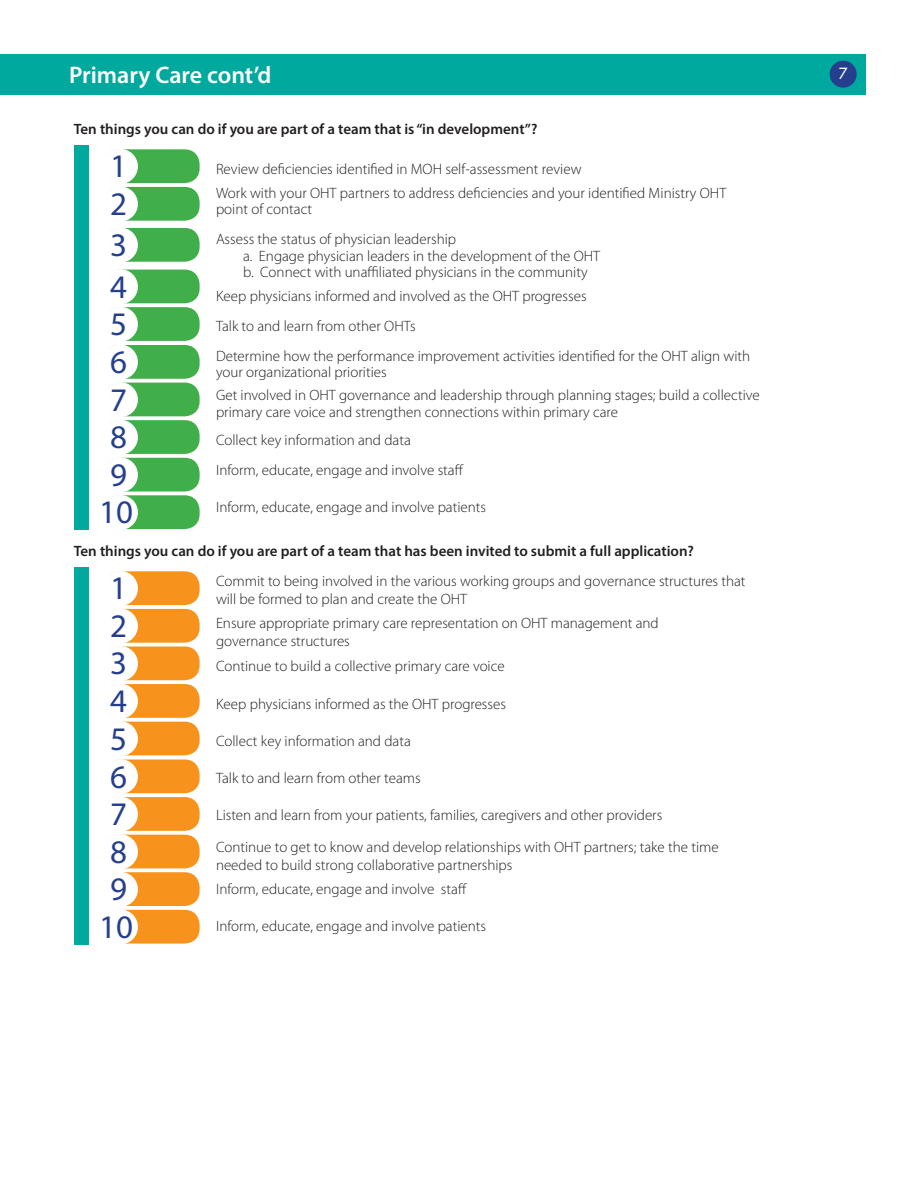
<style>
.page{position:relative;width:918px;height:1188px;background:#fff}
.page>*{position:absolute;margin:0;border:0;box-sizing:border-box;transform-origin:0 0}
.t1{font:33px/41.1px "Myriad Pro";color:#253f8e}
.t2{font:600 24px "Myriad Pro";color:#fff}
.t3{font:300 15px/30px "Myriad Pro";color:#231f20}
.t4{font:600 15px "Myriad Pro";color:#231f20}
.t5{font:15px "Futura";color:#fff}
</style>
<div class="page">
<div style="left:0;top:54px;width:865px;height:40px;background:#00a99d"></div>
<div style="left:830px;top:61px;width:27px;height:27px;background:#253f8e;border-radius:50%"></div>
<div style="left:74px;top:145px;width:14px;height:384px;background:#00a99d"></div>
<div style="left:74px;top:567px;width:14px;height:378px;background:#00a99d"></div>
<div style="left:105px;top:149px;width:95px;height:34px;background:#40ae49;border-radius:15px"></div>
<div style="left:103px;top:149px;width:35px;height:35px;background:#fff;border-radius:50%"></div>
<div style="left:105px;top:571px;width:95px;height:34px;background:#f7931d;border-radius:15px"></div>
<div style="left:103px;top:571px;width:35px;height:35px;background:#fff;border-radius:50%"></div>
<div style="left:105px;top:345px;width:95px;height:34px;background:#40ae49;border-radius:15px"></div>
<div style="left:103px;top:345px;width:35px;height:35px;background:#fff;border-radius:50%"></div>
<div style="left:105px;top:760px;width:95px;height:33px;background:#f7931d;border-radius:15px"></div>
<div style="left:103px;top:759px;width:35px;height:35px;background:#fff;border-radius:50%"></div>
<div style="left:105px;top:187px;width:95px;height:34px;background:#40ae49;border-radius:15px"></div>
<div style="left:103px;top:187px;width:35px;height:34px;background:#fff;border-radius:50%"></div>
<div style="left:105px;top:228px;width:95px;height:34px;background:#40ae49;border-radius:15px"></div>
<div style="left:103px;top:228px;width:35px;height:35px;background:#fff;border-radius:50%"></div>
<div style="left:105px;top:609px;width:95px;height:34px;background:#f7931d;border-radius:15px"></div>
<div style="left:103px;top:609px;width:35px;height:34px;background:#fff;border-radius:50%"></div>
<div style="left:105px;top:383px;width:95px;height:33px;background:#40ae49;border-radius:15px"></div>
<div style="left:103px;top:382px;width:35px;height:35px;background:#fff;border-radius:50%"></div>
<div style="left:105px;top:797px;width:95px;height:34px;background:#f7931d;border-radius:15px"></div>
<div style="left:103px;top:797px;width:35px;height:35px;background:#fff;border-radius:50%"></div>
<div style="left:105px;top:646px;width:95px;height:34px;background:#f7931d;border-radius:15px"></div>
<div style="left:103px;top:646px;width:35px;height:35px;background:#fff;border-radius:50%"></div>
<div style="left:105px;top:420px;width:95px;height:34px;background:#40ae49;border-radius:15px"></div>
<div style="left:103px;top:420px;width:35px;height:35px;background:#fff;border-radius:50%"></div>
<div style="left:105px;top:835px;width:95px;height:33px;background:#f7931d;border-radius:15px"></div>
<div style="left:103px;top:834px;width:35px;height:35px;background:#fff;border-radius:50%"></div>
<div style="left:105px;top:270px;width:95px;height:33px;background:#40ae49;border-radius:15px"></div>
<div style="left:103px;top:269px;width:35px;height:35px;background:#fff;border-radius:50%"></div>
<div style="left:105px;top:684px;width:95px;height:34px;background:#f7931d;border-radius:15px"></div>
<div style="left:103px;top:684px;width:35px;height:35px;background:#fff;border-radius:50%"></div>
<div style="left:105px;top:458px;width:95px;height:34px;background:#40ae49;border-radius:15px"></div>
<div style="left:103px;top:457px;width:35px;height:35px;background:#fff;border-radius:50%"></div>
<div style="left:105px;top:872px;width:95px;height:34px;background:#f7931d;border-radius:15px"></div>
<div style="left:103px;top:872px;width:35px;height:35px;background:#fff;border-radius:50%"></div>
<div style="left:105px;top:307px;width:95px;height:34px;background:#40ae49;border-radius:15px"></div>
<div style="left:103px;top:307px;width:35px;height:35px;background:#fff;border-radius:50%"></div>
<div style="left:105px;top:722px;width:95px;height:33px;background:#f7931d;border-radius:15px"></div>
<div style="left:103px;top:721px;width:35px;height:35px;background:#fff;border-radius:50%"></div>
<div style="left:105px;top:495px;width:95px;height:34px;background:#40ae49;border-radius:15px"></div>
<div style="left:103px;top:495px;width:35px;height:35px;background:#fff;border-radius:50%"></div>
<div style="left:105px;top:910px;width:95px;height:34px;background:#f7931d;border-radius:15px"></div>
<div style="left:103px;top:909px;width:35px;height:35px;background:#fff;border-radius:50%"></div>
<h2 class="t2" style="left:69px;top:60px;width:204px">Primary Care cont’d</h2>
<p class="t4" style="left:74px;top:120px;width:465px">Ten things you can do if you are part of a team that is “in development”?</p>
<h1 class="t1" style="left:110px;top:145px;width:18px">1</h1>
<h1 class="t1" style="left:110px;top:183px;width:18px">2<br>3</h1>
<h1 class="t1" style="left:110px;top:265px;width:18px">4</h1>
<h1 class="t1" style="left:110px;top:303px;width:18px">5</h1>
<h1 class="t1" style="left:110px;top:341px;width:18px">6</h1>
<h1 class="t1" style="left:110px;top:378px;width:18px">7</h1>
<h1 class="t1" style="left:110px;top:416px;width:18px">8</h1>
<h1 class="t1" style="left:110px;top:454px;width:18px">9</h1>
<h1 class="t1" style="left:99px;top:491px;width:35px">10</h1>
<p class="t3" style="left:216px;top:157px;width:512px;line-height:24.3px">Review deficiencies identified in MOH self-assessment review<br>Work with your OHT partners to address deficiencies and your identified Ministry OHT</p>
<p class="t3" style="left:216px;top:195px;width:242px">point of contact<br>Assess the status of physician leadership</p>
<p class="t3" style="left:243px;top:248px;width:359px;line-height:16.5px">a. Engage physician leaders in the development of the OHT b. Connect with unaffiliated physicians in the community</p>
<p class="t3" style="left:216px;top:281px;width:536px">Keep physicians informed and involved as the OHT progresses<br>Talk to and learn from other OHTs<br>Determine how the performance improvement activities identified for the OHT align with</p>
<p class="t3" style="left:216px;top:361px;width:545px;line-height:23.2px">your organizational priorities<br>Get involved in OHT governance and leadership through planning stages; build a collective</p>
<p class="t3" style="left:216px;top:398px;width:404px;line-height:28.3px">primary care voice and strengthen connections within primary care<br>Collect key information and data</p>
<p class="t3" style="left:216px;top:456px;width:249px">Inform, educate, engage and involve staff</p>
<p class="t3" style="left:216px;top:492px;width:272px">Inform, educate, engage and involve patients</p>
<p class="t4" style="left:74px;top:542px;width:622px">Ten things you can do if you are part of a team that has been invited to submit a full application?</p>
<h1 class="t1" style="left:110px;top:567px;width:18px">1</h1>
<h1 class="t1" style="left:110px;top:605px;width:18px">2</h1>
<h1 class="t1" style="left:110px;top:642px;width:18px">3</h1>
<h1 class="t1" style="left:110px;top:680px;width:18px">4</h1>
<h1 class="t1" style="left:110px;top:717px;width:18px">5</h1>
<h1 class="t1" style="left:110px;top:755px;width:18px">6</h1>
<h1 class="t1" style="left:110px;top:793px;width:18px">7</h1>
<h1 class="t1" style="left:110px;top:831px;width:18px">8</h1>
<h1 class="t1" style="left:110px;top:868px;width:18px">9</h1>
<h1 class="t1" style="left:99px;top:906px;width:35px">10</h1>
<p class="t3" style="left:216px;top:572px;width:531px;line-height:18px">Commit to being involved in the various working groups and governance structures that will be formed to plan and create the OHT</p>
<p class="t3" style="left:216px;top:615px;width:444px;line-height:18px">Ensure appropriate primary care representation on OHT management and governance structures</p>
<p class="t3" style="left:216px;top:651px;width:290px">Continue to build a collective primary care voice</p>
<p class="t3" style="left:216px;top:690px;width:292px">Keep physicians informed as the OHT progresses</p>
<p class="t3" style="left:216px;top:726px;width:196px">Collect key information and data</p>
<p class="t3" style="left:216px;top:763px;width:206px">Talk to and learn from other teams</p>
<p class="t3" style="left:216px;top:800px;width:504px;line-height:31.5px">Listen and learn from your patients, families, caregivers and other providers<br>Continue to get to know and develop relationships with OHT partners; take the time</p>
<p class="t3" style="left:216px;top:852px;width:298px;line-height:24.8px">needed to build strong collaborative partnerships<br>Inform, educate, engage and involve staff</p>
<p class="t3" style="left:216px;top:911px;width:272px">Inform, educate, engage and involve patients</p>
<p class="t5" style="left:839px;top:63px;width:10px">7</p>
</div>
